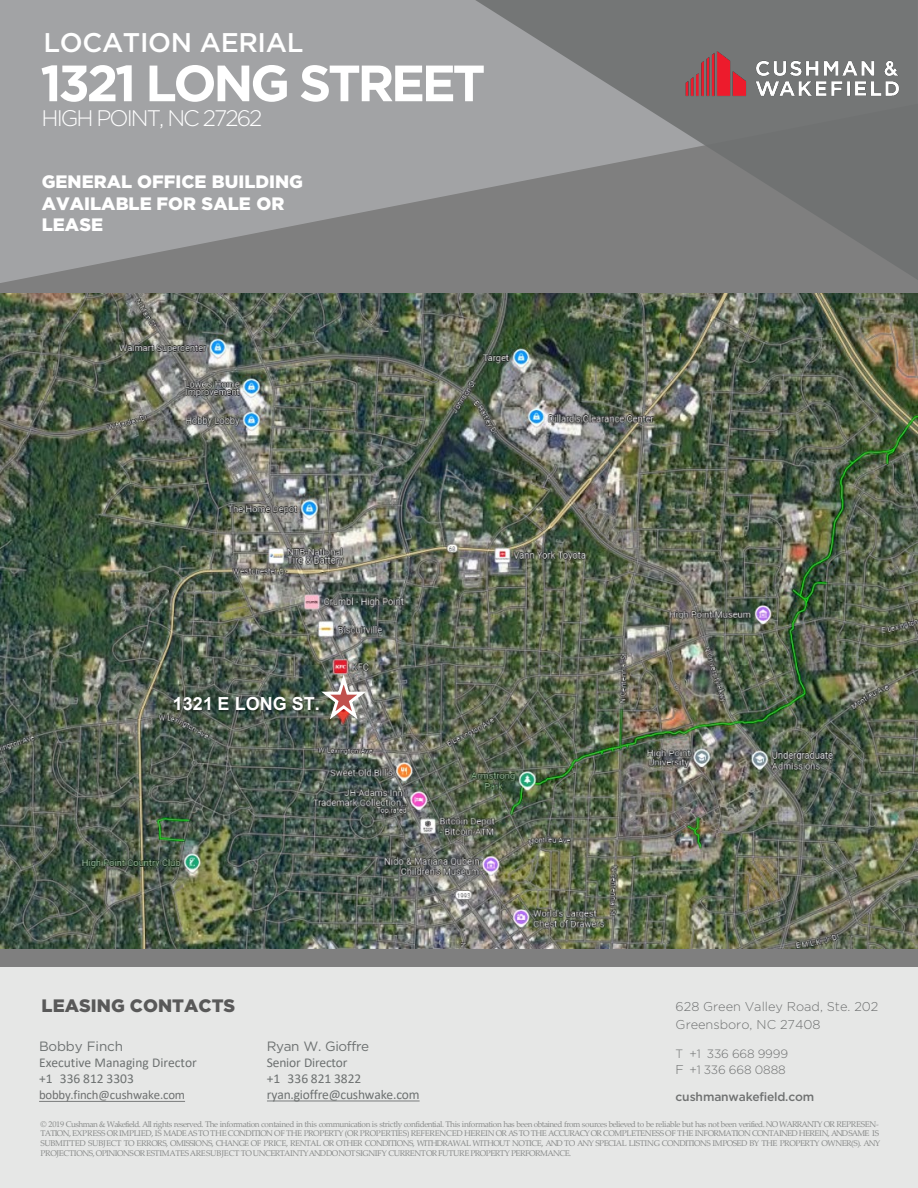
<style>
.page{position:relative;width:918px;height:1188px;background:#7f7f7f}
.page>*{position:absolute;margin:0;border:0;box-sizing:border-box;transform-origin:0 0}
.t1{font:700 51px "Gotham";letter-spacing:-.065em;color:#fff}
.t2{font:500 27px "Gotham";letter-spacing:-.015em;color:#fff}
.t3{font:300 22.5px "Gotham";letter-spacing:-.09em;color:#fff}
.t4{font:900 18px/21.6px "Gotham";color:#fff}
.t5{font:900 18px "Gotham";color:#595959}
.t6{font:700 18px "Arial";letter-spacing:.005em;color:#fff}
.t7{font:13.5px "Calibri";letter-spacing:-.005em;color:#6d7171}
.t8{font:13.5px "Gotham";letter-spacing:-.02em;color:#6d7171}
.t9{font:300 12.75px "Gotham";letter-spacing:-.005em;color:#6f7171}
.t10{font:12.75px "Calibri";letter-spacing:-.015em;color:#6f7171}
.t11{font:300 12px "Gotham";letter-spacing:-.015em;color:#6f7171}
.t12{font:500 12px "Gotham";letter-spacing:-.015em;color:#6f7171}
.t13{font:8.25px/9.9px "Palatino Linotype";letter-spacing:-.055em;color:#8a8c8b}
.s1{font-size:12.75px}
</style>
<div class="page">
<div style="left:0;top:968px;width:918px;height:220px;background:#e6e7e6"></div>
<img style="left:0;top:294px;width:918px;height:654px">
<svg style="left:39px;top:1101px;width:146px;height:1px"></svg>
<svg style="left:267px;top:1101px;width:153px;height:1px"></svg>
<svg style="left:322px;top:669px;width:49px;height:54px"></svg>
<img style="left:160px;top:687px;width:173px;height:41px">
<svg style="left:0;top:0;width:475px;height:283px;fill:#a2a3a5"></svg>
<svg style="left:475px;top:0;width:443px;height:280px"></svg>
<img style="left:657px;top:32px;width:261px;height:93px">
<h2 class="t2" style="left:44px;top:25px;width:261px">LOCATION AERIAL</h2>
<h2 class="t1" style="left:40px;top:49px;width:447px">1321 LONG STREET</h2>
<h3 class="t3" style="left:42px;top:104px;width:222px">HIGH POINT, NC 27262</h3>
<h3 class="t4" style="left:42px;top:171px;width:263px">GENERAL OFFICE BUILDING<br>AVAILABLE FOR SALE OR<br>LEASE</h3>
<p class="t6" style="left:173px;top:691px;width:149px">1321 E LONG ST.</p>
<p class="t5" style="left:42px;top:993px;width:195px">LEASING CONTACTS</p>
<p class="t8" style="left:39px;top:1038px;width:85px">Bobby Finch</p>
<p class="t7" style="left:39px;top:1053px;width:159px">Executive Managing Director</p>
<p class="t7" style="left:39px;top:1069px;width:96px">+1 336 812 3303</p>
<p class="t10" style="left:39px;top:1086px;width:148px">bobby.finch@cushwake.com</p>
<p class="t8" style="left:267px;top:1037px;width:104px">Ryan W. Gioffre</p>
<p class="t7" style="left:267px;top:1053px;width:82px">Senior Director</p>
<p class="t7" style="left:267px;top:1069px;width:96px">+1 336 821 3822</p>
<p class="t7" style="left:267px;top:1085px;width:154px">ryan.gioffre@cushwake.com</p>
<p class="t9" style="left:676px;top:998px;width:204px">628 Green Valley Road, Ste. 202</p>
<p class="t9" style="left:676px;top:1017px;width:147px">Greensboro, NC 27408</p>
<p class="t11" style="left:676px;top:1046px;width:114px">T +1 336 668 9999</p>
<p class="t11" style="left:676px;top:1062px;width:112px"><span class="s1">F</span> +1 336 668 0888</p>
<p class="t12" style="left:676px;top:1089px;width:140px">cushmanwakefield.com</p>
<p class="t13" style="left:40px;top:1119px;width:841px">© 2019 Cushman &amp; Wakefield. All rights reserved. The information contained in this communication is strictly confidential. This information has been obtained from sources believed to be reliable but has not been verified. NOWARRANTY OR REPRESEN-TATION, EXPRESS ORIMPLIED, IS MADEASTO THE CONDITION OF THE PROPERTY (OR PROPERTIES) REFERENCED HEREIN OR ASTO THE ACCURACYOR COMPLETENESS OF THE INFORMATION CONTAINEDHEREIN, ANDSAME IS SUBMITTED SUBJECT TO ERRORS, OMISSIONS, CHANGE OF PRICE, RENTAL OR OTHER CONDITIONS, WITHDRAWAL WITHOUT NOTICE, AND TO ANY SPECIAL LISTING CONDITIONS IMPOSED BY THE PROPERTY OWNER(S). ANY PROJECTIONS,OPINIONSORESTIMATESARESUBJECT TO UNCERTAINTYANDDONOTSIGNIFY CURRENTORFUTURE PROPERTY PERFORMANCE.</p>
</div>
